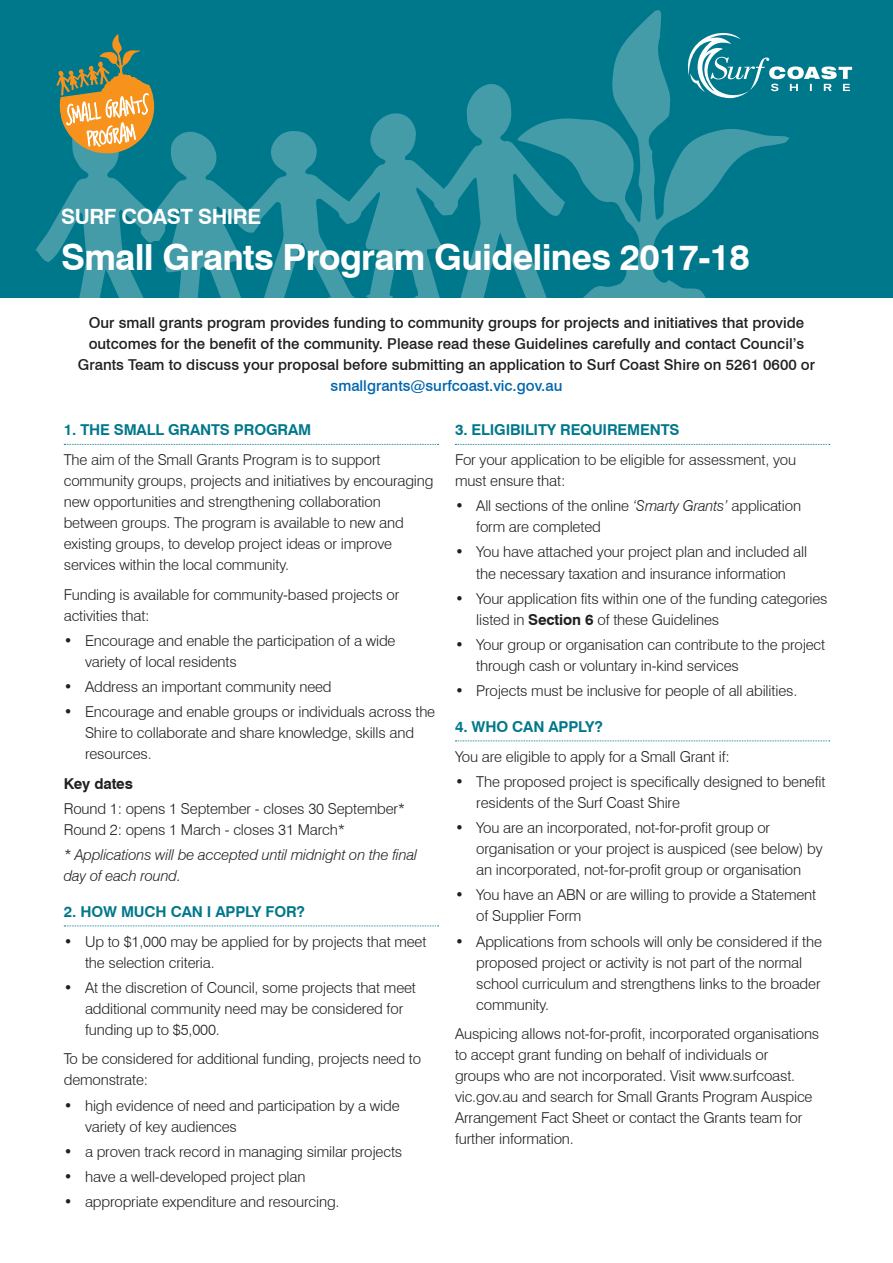
<style>
.page{position:relative;width:893px;height:1263px;background:#fff}
.page>*{position:absolute;margin:0;border:0;box-sizing:border-box;transform-origin:0 0}
.t1{font:700 36px "Swiss 721 BT";letter-spacing:-.02em;color:#fff}
.t2{font:700 21px "Swiss 721 BT";letter-spacing:-.02em;color:#fff}
.t3{font:300 15px/21px "Swiss 721 BT";letter-spacing:-.01em;color:#231f20}
.t4{font:500 15px/21px "Swiss 721 BT";color:#231f20;text-align:center}
.t5{font:700 15px "Swiss 721 BT";letter-spacing:-.01em;color:#00788b}
.t6{font:italic 300 15px/21px "Swiss 721 BT";letter-spacing:-.01em;color:#231f20}
.t7{font:500 15px "Swiss 721 BT";color:#0066ae}
.t8{font:700 15px "Swiss 721 BT";letter-spacing:-.01em;color:#231f20}
.s1{font-style:italic}
.s2{font-weight:700}
</style>
<div class="page">
<div style="left:0;top:0;width:893px;height:297px;background:#00788b"></div>
<svg style="left:827px;top:66px;width:25px;height:26px"></svg>
<svg style="left:565px;top:10px;width:262px;height:288px"></svg>
<svg style="left:36px;top:84px;width:529px;height:214px"></svg>
<svg style="left:56px;top:34px;width:101px;height:123px"></svg>
<svg style="left:64px;top:444px;width:375px;height:1px"></svg>
<svg style="left:64px;top:925px;width:375px;height:1px"></svg>
<svg style="left:455px;top:444px;width:375px;height:1px"></svg>
<svg style="left:455px;top:740px;width:375px;height:1px"></svg>
<h2 class="t2" style="left:61px;top:204px;width:202px">SURF COAST SHIRE</h2>
<h1 class="t1" style="left:61px;top:236px;width:690px">Small Grants Program Guidelines 2017-18</h1>
<p class="t4" style="left:78px;top:312px;width:739px">Our small grants program provides funding to community groups for projects and initiatives that provide outcomes for the benefit of the community. Please read these Guidelines carefully and contact Council’s<br>Grants Team to discuss your proposal before submitting an application to Surf Coast Shire on 5261 0600 or</p>
<p class="t7" style="left:331px;top:377px;width:233px">smallgrants@surfcoast.vic.gov.au</p>
<p class="t5" style="left:64px;top:421px;width:249px">1. THE SMALL GRANTS PROGRAM</p>
<p class="t3" style="left:64px;top:449px;width:371px">The aim of the Small Grants Program is to support community groups, projects and initiatives by encouraging new opportunities and strengthening collaboration between groups. The program is available to new and existing groups, to develop project ideas or improve services within the local community.</p>
<p class="t3" style="left:64px;top:583px;width:337px">Funding is available for community-based projects or activities that:</p>
<p class="t3" style="left:85px;top:630px;width:312px;text-indent:-21px">• Encourage and enable the participation of a wide variety of local residents</p>
<p class="t3" style="left:64px;top:676px;width:269px">• Address an important community need</p>
<p class="t3" style="left:85px;top:701px;width:352px;text-indent:-21px">• Encourage and enable groups or individuals across the<br>Shire to collaborate and share knowledge, skills and resources.</p>
<p class="t8" style="left:64px;top:774px;width:71px">Key dates</p>
<p class="t3" style="left:64px;top:798px;width:343px">Round 1: opens 1 September - closes 30 September*<br>Round 2: opens 1 March - closes 31 March*</p>
<p class="t6" style="left:64px;top:844px;width:355px">* Applications will be accepted until midnight on the final day of each round.</p>
<p class="t5" style="left:64px;top:902px;width:243px">2. HOW MUCH CAN I APPLY FOR?</p>
<p class="t3" style="left:85px;top:930px;width:343px;text-indent:-21px">• Up to $1,000 may be applied for by projects that meet the selection criteria.</p>
<p class="t3" style="left:85px;top:977px;width:332px;text-indent:-21px">• At the discretion of Council, some projects that meet additional community need may be considered for funding up to $5,000.</p>
<p class="t3" style="left:64px;top:1048px;width:359px">To be considered for additional funding, projects need to demonstrate:</p>
<p class="t3" style="left:85px;top:1094px;width:316px;text-indent:-21px">• high evidence of need and participation by a wide variety of key audiences</p>
<p class="t3" style="left:64px;top:1141px;width:340px">• a proven track record in managing similar projects</p>
<p class="t3" style="left:64px;top:1166px;width:243px">• have a well-developed project plan</p>
<p class="t3" style="left:64px;top:1191px;width:277px">• appropriate expenditure and resourcing.</p>
<p class="t5" style="left:455px;top:421px;width:226px">3. ELIGIBILITY REQUIREMENTS</p>
<p class="t3" style="left:455px;top:449px;width:343px">For your application to be eligible for assessment, you must ensure that:</p>
<p class="t3" style="left:476px;top:495px;width:326px;text-indent:-21px">• All sections of the online <span class="s1">‘Smarty Grants’</span> application form are completed</p>
<p class="t3" style="left:455px;top:541px;width:354px;text-align:center">• You have attached your project plan and included all the necessary taxation and insurance information</p>
<p class="t3" style="left:476px;top:588px;width:353px;text-indent:-21px">• Your application fits within one of the funding categories listed in <span class="s2">Section 6</span> of these Guidelines</p>
<p class="t3" style="left:476px;top:634px;width:350px;text-indent:-21px">• Your group or organisation can contribute to the project through cash or voluntary in-kind services</p>
<p class="t3" style="left:455px;top:680px;width:344px">• Projects must be inclusive for people of all abilities.</p>
<p class="t5" style="left:455px;top:717px;width:149px">4. WHO CAN APPLY?</p>
<p class="t3" style="left:455px;top:745px;width:276px">You are eligible to apply for a Small Grant if:</p>
<p class="t3" style="left:476px;top:771px;width:351px;text-indent:-21px">• The proposed project is specifically designed to benefit residents of the Surf Coast Shire</p>
<p class="t3" style="left:476px;top:817px;width:348px;text-indent:-21px">• You are an incorporated, not-for-profit group or organisation or your project is auspiced (see below) by an incorporated, not-for-profit group or organisation</p>
<p class="t3" style="left:476px;top:884px;width:341px;text-indent:-21px">• You have an ABN or are willing to provide a Statement of Supplier Form</p>
<p class="t3" style="left:476px;top:930px;width:347px;text-indent:-21px">• Applications from schools will only be considered if the proposed project or activity is not part of the normal school curriculum and strengthens links to the broader community.</p>
<p class="t3" style="left:455px;top:1023px;width:366px">Auspicing allows not-for-profit, incorporated organisations to accept grant funding on behalf of individuals or<br>groups who are not incorporated. Visit www.surfcoast. vic.gov.au and search for Small Grants Program Auspice Arrangement Fact Sheet or contact the Grants team for further information.</p>
</div>
